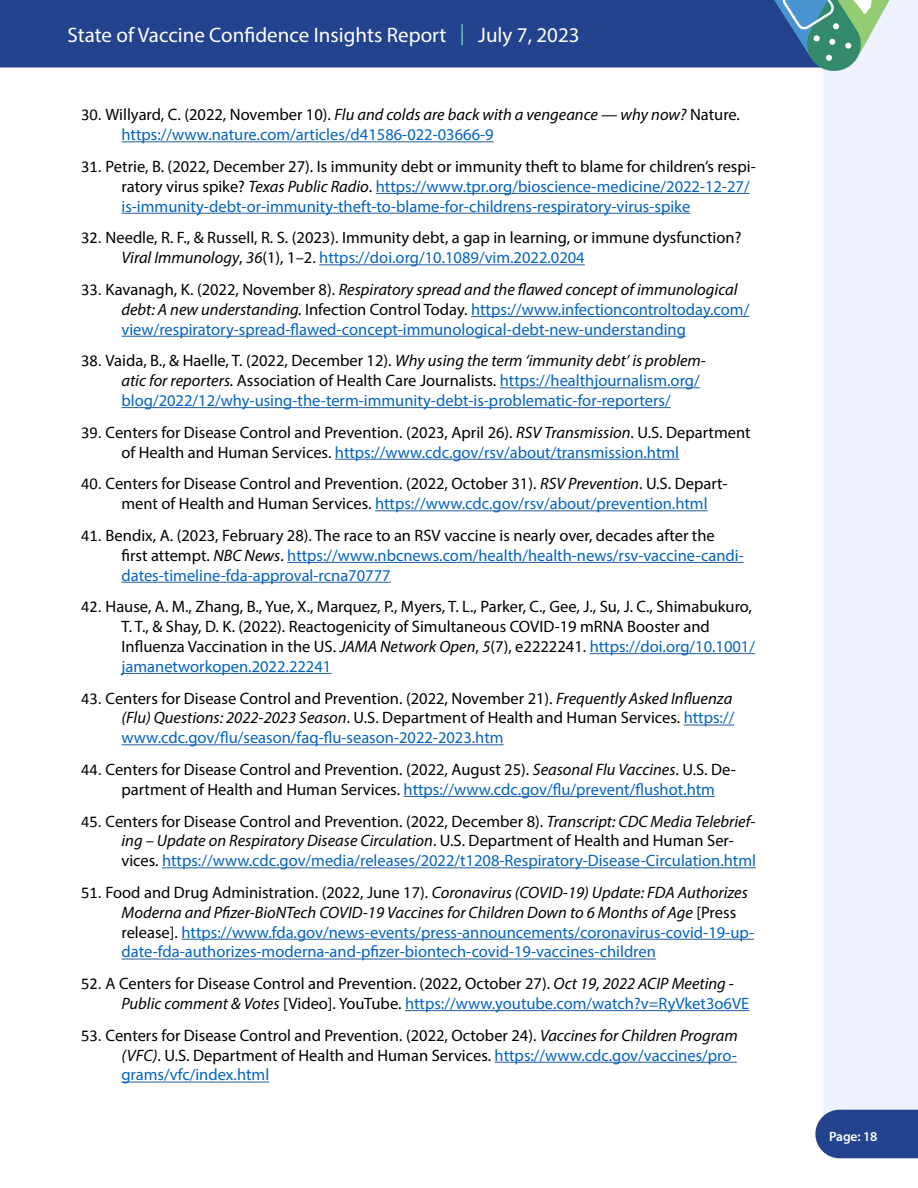
<style>
.page{position:relative;width:918px;height:1188px;background:#fff}
.page>*{position:absolute;margin:0;border:0;box-sizing:border-box;transform-origin:0 0}
.t1{font:21px "Myriad Pro";color:#fff}
.No_Spacing{font:16.5px/19.8px "Myriad Pro";color:#000}
.No_Spacing-2{font:16.5px/19.8px "Myriad Pro";color:#0563c1}
.t2{font:600 13.5px "Myriad Pro";letter-spacing:-.01em;color:#fff}
.s1{color:#70cacb}
.s2{font-family:"Calibri";color:#000}
.s3{color:#000}
.s4{font-style:italic;color:#000}
.s5{font-family:"Calibri"}
.s6{font-style:italic}
.s7{color:#0563c1}
</style>
<div class="page">
<div style="left:824px;top:0;width:94px;height:1110px;background:#eef3ff"></div>
<div style="left:815px;top:1110px;width:103px;height:48px;background:#23438e"></div>
<div style="left:0;top:0;width:751px;height:68px;background:#23438e"></div>
<img style="left:751px;top:0;width:160px;height:76px">
<hr style="left:122px;top:142px;width:372px;height:1px;background:#215e9e">
<hr style="left:376px;top:193px;width:374px;height:1px;background:#215e9e">
<hr style="left:122px;top:213px;width:568px;height:1px;background:#215e9e">
<hr style="left:319px;top:265px;width:266px;height:1px;background:#215e9e">
<hr style="left:471px;top:316px;width:278px;height:1px;background:#215e9e">
<hr style="left:122px;top:336px;width:564px;height:1px;background:#215e9e">
<hr style="left:500px;top:388px;width:200px;height:1px;background:#215e9e">
<hr style="left:122px;top:407px;width:549px;height:1px;background:#215e9e">
<hr style="left:335px;top:459px;width:344px;height:1px;background:#215e9e">
<hr style="left:375px;top:511px;width:333px;height:1px;background:#215e9e">
<hr style="left:287px;top:562px;width:457px;height:1px;background:#215e9e">
<hr style="left:122px;top:582px;width:269px;height:1px;background:#215e9e">
<hr style="left:590px;top:653px;width:165px;height:1px;background:#215e9e">
<hr style="left:122px;top:673px;width:209px;height:1px;background:#215e9e">
<hr style="left:684px;top:725px;width:50px;height:1px;background:#215e9e">
<hr style="left:122px;top:745px;width:382px;height:1px;background:#215e9e">
<hr style="left:404px;top:796px;width:311px;height:1px;background:#215e9e">
<hr style="left:162px;top:868px;width:594px;height:1px;background:#215e9e">
<hr style="left:182px;top:939px;width:572px;height:1px;background:#215e9e">
<hr style="left:122px;top:959px;width:534px;height:1px;background:#215e9e">
<hr style="left:405px;top:1010px;width:344px;height:1px;background:#215e9e">
<hr style="left:495px;top:1062px;width:242px;height:1px;background:#215e9e">
<hr style="left:122px;top:1082px;width:147px;height:1px;background:#215e9e">
<p class="t1" style="left:68px;top:22px;width:514px">State of Vaccine Confidence Insights Report <span class="s1">|</span> July 7, 2023</p>
<p class="No_Spacing-2" style="left:122px;top:105px;width:620px;text-indent:-40px"><span class="s2">30.</span> <span class="s3">Willyard, C. (2022, November 10).</span> <span class="s4">Flu and colds are back with a vengeance — why now?</span> <span class="s3">Nature. </span>https://www.nature.com/articles/d41586-022-03666-9</p>
<p class="No_Spacing-2" style="left:122px;top:156px;width:636px;text-indent:-40px"><span class="s2">31.</span> <span class="s3">Petrie, B. (2022, December 27). Is immunity debt or immunity theft to blame for children’s respi&shy;ratory virus spike?</span> <span class="s4">Texas Public Radio</span><span class="s3">.</span> https://www.tpr.org/bioscience-medicine/2022-12-27/ is-immunity-debt-or-immunity-theft-to-blame-for-childrens-respiratory-virus-spike</p>
<p class="No_Spacing" style="left:122px;top:228px;width:621px;text-indent:-40px"><span class="s5">32.</span> Needle, R. F., &amp; Russell, R. S. (2023). Immunity debt, a gap in learning, or immune dysfunction?<br><span class="s6">Viral Immunology</span>, <span class="s6">36</span>(1), 1–2. <span class="s7">https://doi.org/10.1089/vim.2022.0204</span></p>
<p class="No_Spacing-2" style="left:122px;top:279px;width:629px;text-indent:-40px"><span class="s2">33.</span> <span class="s3">Kavanagh, K. (2022, November 8).</span> <span class="s4">Respiratory spread and the flawed concept of immunological debt: A new understanding.</span> <span class="s3">Infection Control Today.</span> https://www.infectioncontroltoday.com/ view/respiratory-spread-flawed-concept-immunological-debt-new-understanding</p>
<p class="No_Spacing-2" style="left:122px;top:351px;width:586px;text-indent:-40px"><span class="s2">38.</span> <span class="s3">Vaida, B., &amp; Haelle, T. (2022, December 12).</span> <span class="s4">Why using the term ‘immunity debt’ is problem&shy;atic for reporters.</span> <span class="s3">Association of Health Care Journalists.</span> https://healthjournalism.org/ blog/2022/12/why-using-the-term-immunity-debt-is-problematic-for-reporters/</p>
<p class="No_Spacing" style="left:122px;top:422px;width:631px;text-indent:-40px"><span class="s5">39.</span> Centers for Disease Control and Prevention. (2023, April 26). <span class="s6">RSV Transmission</span>. U.S. Department of Health and Human Services. <span class="s7">https://www.cdc.gov/rsv/about/transmission.html</span></p>
<p class="No_Spacing" style="left:122px;top:474px;width:608px;text-indent:-40px"><span class="s5">40.</span> Centers for Disease Control and Prevention. (2022, October 31). <span class="s6">RSV Prevention</span>. U.S. Depart&shy;ment of Health and Human Services. <span class="s7">https://www.cdc.gov/rsv/about/prevention.html</span></p>
<p class="No_Spacing-2" style="left:122px;top:525px;width:624px;text-indent:-40px"><span class="s2">41.</span> <span class="s3">Bendix, A. (2023, February 28). The race to an RSV vaccine is nearly over, decades after the first attempt.</span> <span class="s4">NBC News</span><span class="s3">.</span> https://www.nbcnews.com/health/health-news/rsv-vaccine-candi&shy;dates-timeline-fda-approval-rcna70777</p>
<p class="No_Spacing" style="left:122px;top:597px;width:635px;text-indent:-40px"><span class="s5">42.</span> Hause, A. M., Zhang, B., Yue, X., Marquez, P., Myers, T. L., Parker, C., Gee, J., Su, J. C., Shimabukuro, T. T., &amp; Shay, D. K. (2022). Reactogenicity of Simultaneous COVID-19 mRNA Booster and Influenza Vaccination in the US. <span class="s6">JAMA Network Open</span>, <span class="s6">5</span>(7), e2222241. <span class="s7">https://doi.org/10.1001/ jamanetworkopen.2022.22241</span></p>
<p class="No_Spacing" style="left:122px;top:688px;width:614px;text-indent:-40px"><span class="s5">43.</span> Centers for Disease Control and Prevention. (2022, November 21). <span class="s6">Frequently Asked Influenza (Flu) Questions: 2022-2023 Season</span>. U.S. Department of Health and Human Services. <span class="s7">https:// www.cdc.gov/flu/season/faq-flu-season-2022-2023.htm</span></p>
<p class="No_Spacing" style="left:122px;top:759px;width:616px;text-indent:-40px"><span class="s5">44.</span> Centers for Disease Control and Prevention. (2022, August 25). <span class="s6">Seasonal Flu Vaccines</span>. U.S. De&shy;partment of Health and Human Services. <span class="s7">https://www.cdc.gov/flu/prevent/flushot.htm</span></p>
<p class="No_Spacing" style="left:122px;top:811px;width:636px;text-indent:-40px"><span class="s5">45.</span> Centers for Disease Control and Prevention. (2022, December 8). <span class="s6">Transcript: CDC Media Telebrief&shy;ing – Update on Respiratory Disease Circulation</span>. U.S. Department of Health and Human Ser&shy;vices. <span class="s7">https://www.cdc.gov/media/releases/2022/t1208-Respiratory-Disease-Circulation.html</span></p>
<p class="No_Spacing-2" style="left:122px;top:882px;width:634px;text-indent:-40px"><span class="s2">51.</span> <span class="s3">Food and Drug Administration. (2022, June 17).</span> <span class="s4">Coronavirus (COVID-19) Update: FDA Authorizes Moderna and Pfizer-BioNTech COVID-19 Vaccines for Children Down to 6 Months of Age</span> <span class="s3">[Press release].</span> https://www.fda.gov/news-events/press-announcements/coronavirus-covid-19-up&shy;date-fda-authorizes-moderna-and-pfizer-biontech-covid-19-vaccines-children</p>
<p class="No_Spacing" style="left:122px;top:973px;width:629px;text-indent:-40px"><span class="s5">52.</span> A Centers for Disease Control and Prevention. (2022, October 27). <span class="s6">Oct 19, 2022 ACIP Meeting -<br>Public comment &amp; Votes</span> [Video]. YouTube. <span class="s7">https://www.youtube.com/watch?v=RyVket3o6VE</span></p>
<p class="No_Spacing" style="left:122px;top:1025px;width:618px;text-align:justify;text-indent:-40px"><span class="s5">53.</span> Centers for Disease Control and Prevention. (2022, October 24). <span class="s6">Vaccines for Children Program (VFC)</span>. U.S. Department of Health and Human Services. <span class="s7">https://www.cdc.gov/vaccines/pro&shy;grams/vfc/index.html</span></p>
<p class="t2" style="left:829px;top:1128px;width:50px">Page: 18</p>
</div>
